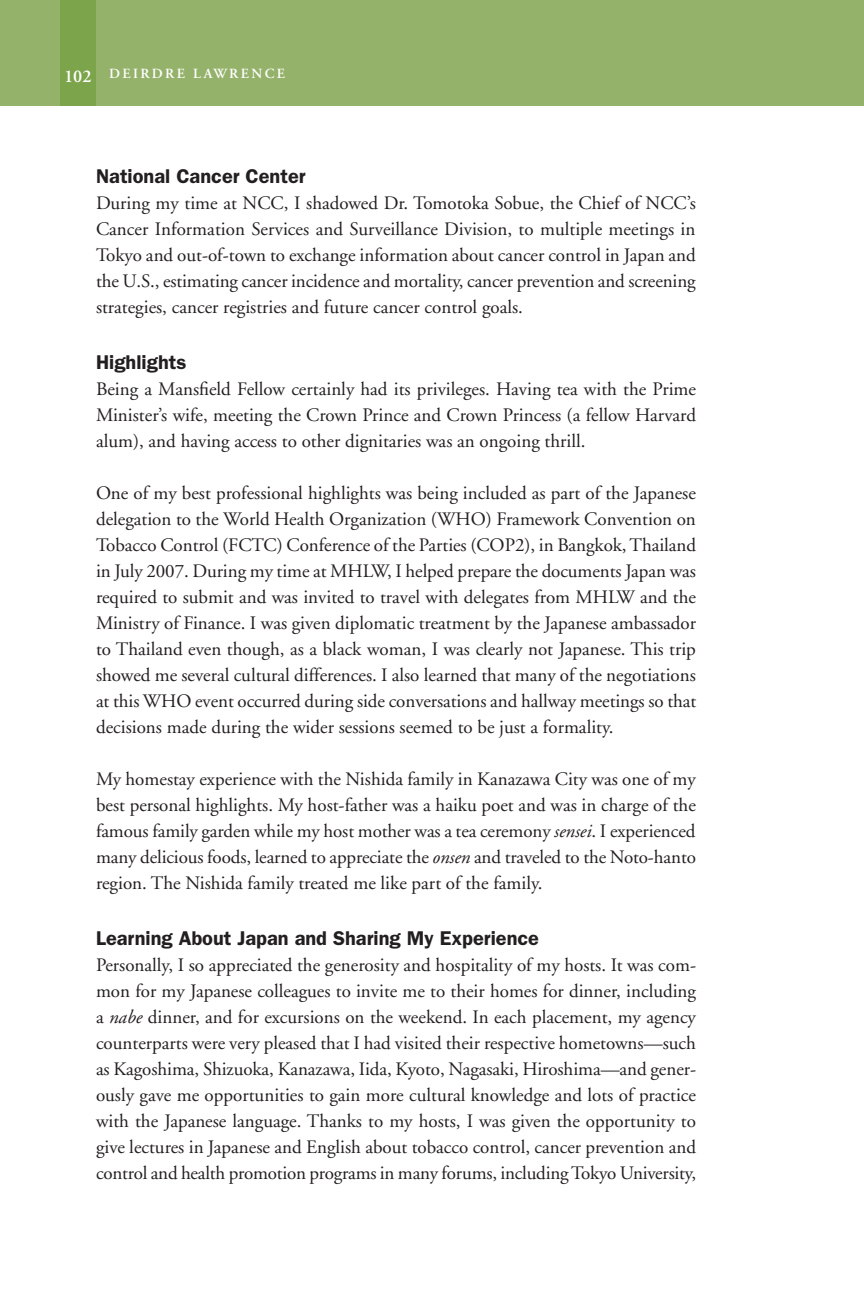
<style>
.page{position:relative;width:864px;height:1296px;background:#fff}
.page>*{position:absolute;margin:0;border:0;box-sizing:border-box;transform-origin:0 0}
.t1{font:600 20px "Franklin Gothic";color:#231f20}
.t2{font:19px/26px "Adobe Garamond";color:#231f20;text-align:justify}
.t3{font:600 14px "Adobe Garamond";letter-spacing:.17em;color:#fff}
.s1{font-size:18px}
.s2{font-style:italic}
</style>
<div class="page">
<div style="left:0;top:0;width:864px;height:106px;background:#95b26b"></div>
<div style="left:60px;top:0;width:36px;height:106px;background:#7ca54b"></div>
<p class="t3" style="left:64px;top:66px;width:222px"><span class="s1">102</span> DEIRDRE LAWRENCE</p>
<p class="t1" style="left:96px;top:164px;width:211px">National Cancer Center</p>
<p class="t2" style="left:96px;top:190px;width:601px">During my time at NCC, I shadowed Dr. Tomotoka Sobue, the Chief of NCC’s Cancer Information Services and Surveillance Division, to multiple meetings in Tokyo and out-of-town to exchange information about cancer control in Japan and the U.S., estimating cancer incidence and mortality, cancer prevention and screening strategies, cancer registries and future cancer control goals.</p>
<p class="t1" style="left:96px;top:350px;width:92px">Highlights</p>
<p class="t2" style="left:96px;top:376px;width:602px">Being a Mansfield Fellow certainly had its privileges. Having tea with the Prime Minister’s wife, meeting the Crown Prince and Crown Princess (a fellow Harvard alum), and having access to other dignitaries was an ongoing thrill.</p>
<p class="t2" style="left:96px;top:480px;width:602px">One of my best professional highlights was being included as part of the Japanese delegation to the World Health Organization (WHO) Framework Convention on Tobacco Control (FCTC) Conference of the Parties (COP2), in Bangkok, Thailand in July 2007. During my time at MHLW, I helped prepare the documents Japan was required to submit and was invited to travel with delegates from MHLW and the Ministry of Finance. I was given diplomatic treatment by the Japanese ambassador to Thailand even though, as a black woman, I was clearly not Japanese. This trip showed me several cultural differences. I also learned that many of the negotiations at this WHO event occurred during side conversations and hallway meetings so that decisions made during the wider sessions seemed to be just a formality.</p>
<p class="t2" style="left:96px;top:766px;width:601px">My homestay experience with the Nishida family in Kanazawa City was one of my best personal highlights. My host-father was a haiku poet and was in charge of the famous family garden while my host mother was a tea ceremony <span class="s2">sensei</span>. I experienced many delicious foods, learned to appreciate the <span class="s2">onsen</span> and traveled to the Noto-hanto region. The Nishida family treated me like part of the family.</p>
<p class="t1" style="left:96px;top:926px;width:445px">Learning About Japan and Sharing My Experience</p>
<p class="t2" style="left:96px;top:952px;width:602px">Personally, I so appreciated the generosity and hospitality of my hosts. It was com&shy;mon for my Japanese colleagues to invite me to their homes for dinner, including a <span class="s2">nabe</span> dinner, and for excursions on the weekend. In each placement, my agency counterparts were very pleased that I had visited their respective hometowns—such as Kagoshima, Shizuoka, Kanazawa, Iida, Kyoto, Nagasaki, Hiroshima—and gener&shy;ously gave me opportunities to gain more cultural knowledge and lots of practice with the Japanese language. Thanks to my hosts, I was given the opportunity to give lectures in Japanese and English about tobacco control, cancer prevention and control and health promotion programs in many forums, including Tokyo University,</p>
</div>
